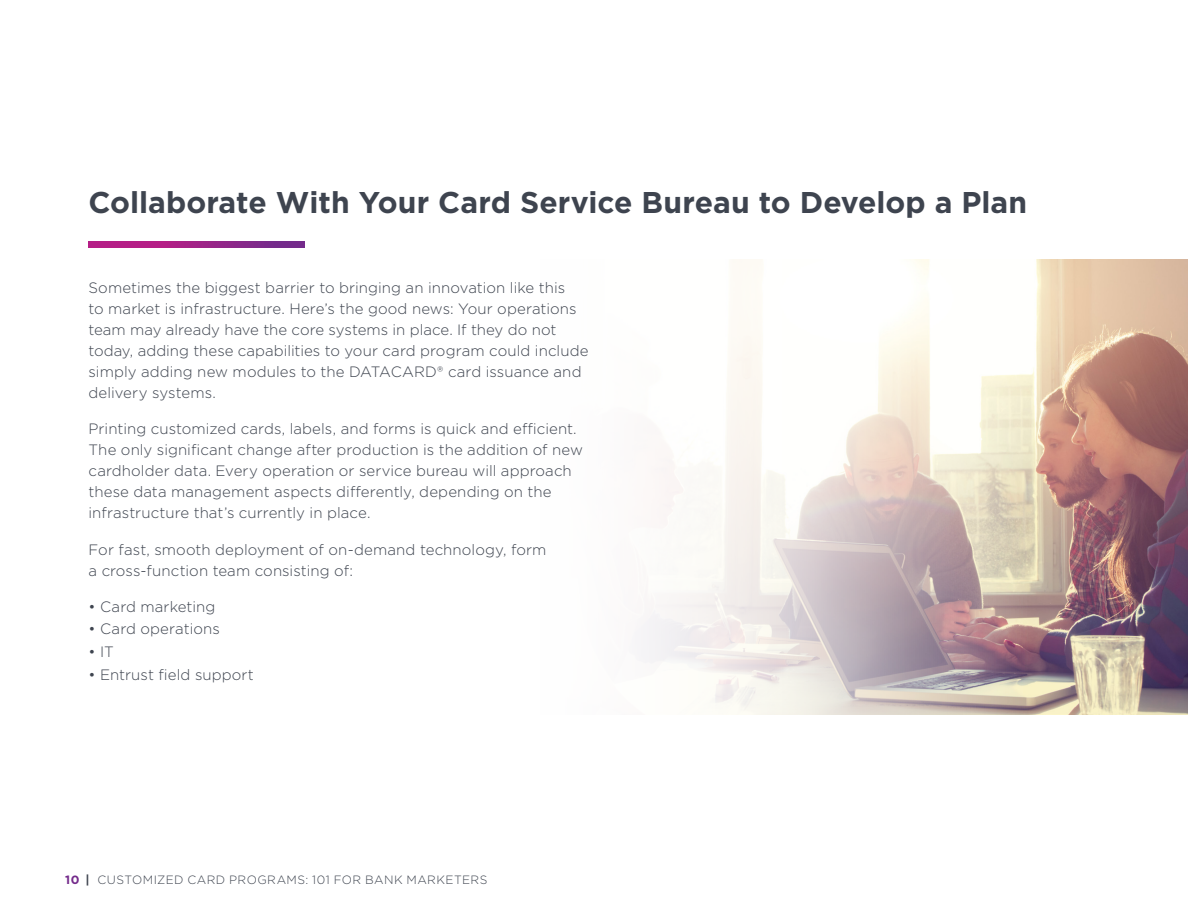
<style>
.page{position:relative;width:1188px;height:918px;background:#fff}
.page>*{position:absolute;margin:0;border:0;box-sizing:border-box;transform-origin:0 0}
.Headline{font:700 30px "Gotham";color:#3e444f}
.Body_Copy_1_Normal_a{font:300 15px/21px "Gotham";letter-spacing:.005em;color:#3e444f}
.t1{font:300 12px "Gotham";letter-spacing:.035em;color:#3e444f}
.s1{font-weight:700;color:#742b8b}
.s2{font-weight:700}
</style>
<div class="page">
<img style="left:1028px;top:259px;width:160px;height:455px">
<svg style="left:641px;top:259px;width:387px;height:456px"></svg>
<svg style="left:89px;top:241px;width:216px;height:7px;background:#9b2388"></svg>
<p class="Headline" style="left:89px;top:182px;width:940px">Collaborate With Your Card Service Bureau to Develop a Plan</p>
<p class="Body_Copy_1_Normal_a" style="left:89px;top:277px;width:501px">Sometimes the biggest barrier to bringing an innovation like this<br>to market is infrastructure. Here’s the good news: Your operations team may already have the core systems in place. If they do not today, adding these capabilities to your card program could include simply adding new modules to the DATACARD® card issuance and delivery systems.</p>
<p class="Body_Copy_1_Normal_a" style="left:89px;top:418px;width:496px">Printing customized cards, labels, and forms is quick and efficient.<br>The only significant change after production is the addition of new cardholder data. Every operation or service bureau will approach these data management aspects differently, depending on the infrastructure that’s currently in place.</p>
<p class="Body_Copy_1_Normal_a" style="left:89px;top:538px;width:459px">For fast, smooth deployment of on-demand technology, form a cross-function team consisting of:</p>
<p class="Body_Copy_1_Normal_a" style="left:89px;top:595px;width:128px">• Card marketing</p>
<p class="Body_Copy_1_Normal_a" style="left:89px;top:618px;width:133px">• Card operations</p>
<p class="Body_Copy_1_Normal_a" style="left:89px;top:641px;width:27px">• IT</p>
<p class="Body_Copy_1_Normal_a" style="left:89px;top:663px;width:167px">• Entrust field support</p>
<p class="t1" style="left:65px;top:872px;width:424px"><span class="s1">10</span> <span class="s2">|</span> CUSTOMIZED CARD PROGRAMS: 101 FOR BANK MARKETERS</p>
</div>
